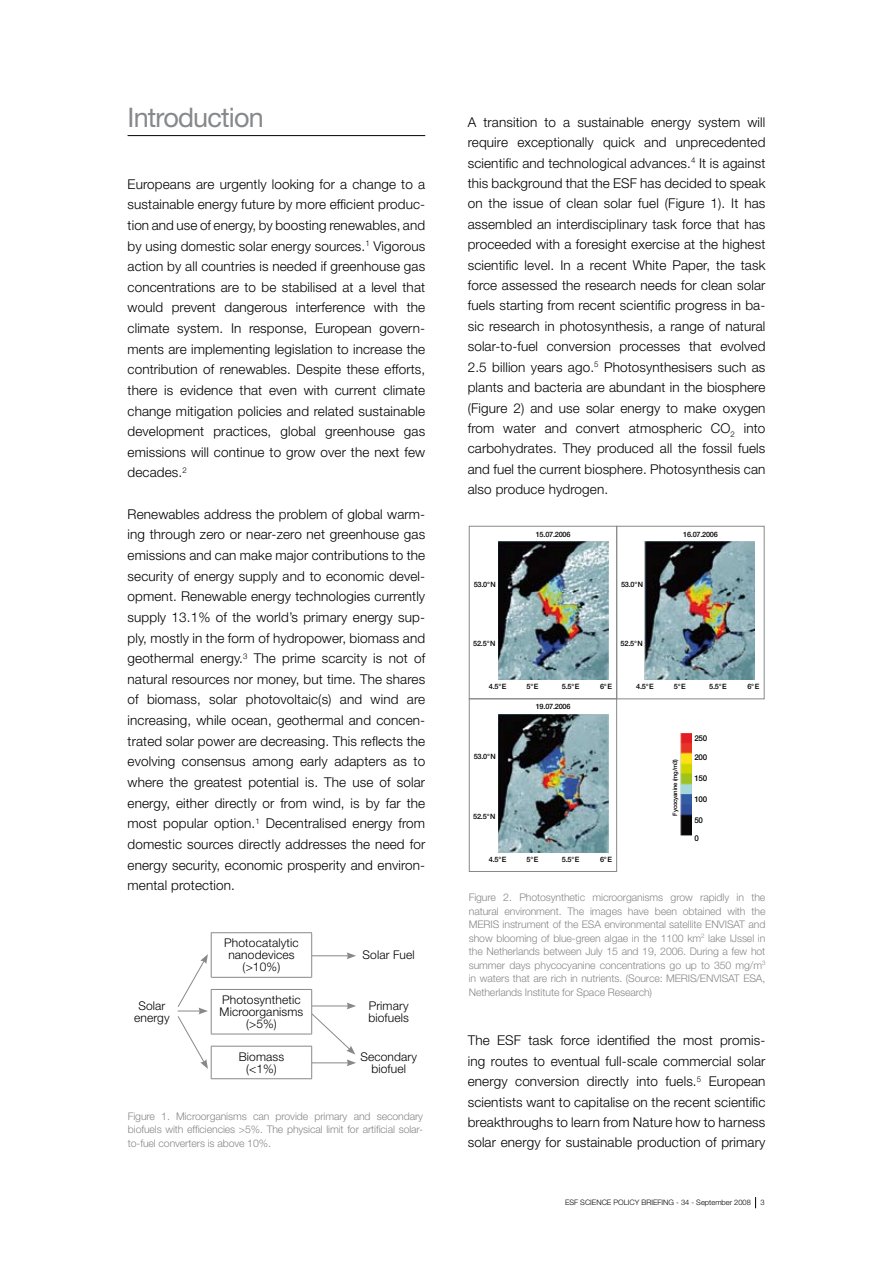
<style>
.page{position:relative;width:893px;height:1263px;background:#fff}
.page>*{position:absolute;margin:0;border:0;box-sizing:border-box;transform-origin:0 0}
.t1{font:27px "Helvetica Neue LT Std";letter-spacing:-.03em;color:#87888a}
.t2{font:300 13.5px/20.7px "Helvetica Neue LT Std";letter-spacing:.01em;color:#000;text-align:justify}
.t3{font:300 12px/12px "Helvetica Neue LT Std";letter-spacing:.01em;color:#000;text-align:center}
.t4{font:300 10.5px/13.5px "Helvetica Neue LT Std";letter-spacing:-.01em;color:#87888a;text-align:justify}
.t5{font:500 7.95px "Helvetica Neue LT Std";letter-spacing:-.03em;color:#000}
.t6{font:300 7.5px "Helvetica Neue LT Std";color:#000}
.t7{font:500 7.35px "Helvetica Neue LT Std";letter-spacing:-.03em;color:#000}
.t8{font:500 6px "Helvetica Neue LT Std";letter-spacing:-.03em;color:#000}
</style>
<div class="page">
<hr style="left:128px;top:135px;width:297px;height:1px;background:#000">
<hr style="left:211px;top:932px;width:101px;height:1px;background:#87888a">
<hr style="left:211px;top:933px;width:1px;height:44px;background:#87888a">
<hr style="left:311px;top:933px;width:1px;height:44px;background:#87888a">
<hr style="left:211px;top:977px;width:101px;height:1px;background:#87888a">
<hr style="left:211px;top:989px;width:101px;height:1px;background:#87888a">
<hr style="left:311px;top:990px;width:1px;height:44px;background:#87888a">
<hr style="left:211px;top:1034px;width:101px;height:1px;background:#87888a">
<hr style="left:211px;top:1046px;width:101px;height:1px;background:#87888a">
<hr style="left:211px;top:1046px;width:1px;height:32px;background:#87888a">
<hr style="left:311px;top:1046px;width:1px;height:32px;background:#87888a">
<hr style="left:211px;top:1078px;width:101px;height:1px;background:#87888a">
<hr style="left:312px;top:955px;width:37px;height:1px;background:#87888a">
<svg style="left:347px;top:952px;width:9px;height:7px"></svg>
<svg style="left:311px;top:1002px;width:45px;height:64px"></svg>
<svg style="left:177px;top:954px;width:35px;height:115px"></svg>
<img style="left:498px;top:542px;width:110px;height:138px">
<img style="left:680px;top:733px;width:12px;height:103px">
<div style="left:469px;top:698px;width:148px;height:174px;border:1px solid #87888a"></div>
<div style="left:469px;top:526px;width:148px;height:173px;border:1px solid #87888a"></div>
<div style="left:616px;top:526px;width:148px;height:173px;border:1px solid #87888a"></div>
<img style="left:498px;top:715px;width:110px;height:138px">
<img style="left:645px;top:542px;width:109px;height:138px">
<h1 class="t1" style="left:128px;top:101px;width:138px">Introduction</h1>
<p class="t2" style="left:128px;top:173px;width:299px">Europeans are urgently looking for a change to a sustainable energy future by more efficient produc&shy;tion and use of energy, by boosting renewables, and by using domestic solar energy sources.<sup>1</sup> Vigorous action by all countries is needed if greenhouse gas concentrations are to be stabilised at a level that would prevent dangerous interference with the climate system. In response, European govern&shy;ments are implementing legislation to increase the contribution of renewables. Despite these efforts, there is evidence that even with current climate change mitigation policies and related sustainable development practices, global greenhouse gas emissions will continue to grow over the next few decades.<sup>2</sup></p>
<p class="t2" style="left:128px;top:503px;width:299px">Renewables address the problem of global warm&shy;ing through zero or near-zero net greenhouse gas emissions and can make major contributions to the security of energy supply and to economic devel&shy;opment. Renewable energy technologies currently supply 13.1% of the world’s primary energy sup&shy;ply, mostly in the form of hydropower, biomass and geothermal energy.<sup>3</sup> The prime scarcity is not of natural resources nor money, but time. The shares of biomass, solar photovoltaic(s) and wind are increasing, while ocean, geothermal and concen&shy;trated solar power are decreasing. This reflects the evolving consensus among early adapters as to where the greatest potential is. The use of solar energy, either directly or from wind, is by far the most popular option.<sup>1</sup> Decentralised energy from domestic sources directly addresses the need for energy security, economic prosperity and environ&shy;mental protection.</p>
<p class="t3" style="left:224px;top:937px;width:76px">Photocatalytic nanodevices (&gt;10%)</p>
<p class="t3" style="left:363px;top:949px;width:54px">Solar Fuel</p>
<p class="t3" style="left:134px;top:999px;width:37px">Solar energy</p>
<p class="t3" style="left:220px;top:993px;width:85px">Photosynthetic<br>Microorganisms (&gt;5%)</p>
<p class="t3" style="left:368px;top:999px;width:42px;text-align:left">Primary biofuels</p>
<p class="t3" style="left:239px;top:1050px;width:47px">Biomass (&lt;1%)</p>
<p class="t3" style="left:360px;top:1050px;width:58px">Secondary biofuel</p>
<p class="t4" style="left:128px;top:1109px;width:297px">Figure 1. Microorganisms can provide primary and secondary biofuels with efficiencies &gt;5%. The physical limit for artificial solar&shy;to-fuel converters is above 10%.</p>
<p class="t2" style="left:468px;top:111px;width:299px">A transition to a sustainable energy system will require exceptionally quick and unprecedented scientific and technological advances.<sup>4</sup> It is against this background that the ESF has decided to speak on the issue of clean solar fuel (Figure 1). It has assembled an interdisciplinary task force that has proceeded with a foresight exercise at the highest scientific level. In a recent White Paper, the task force assessed the research needs for clean solar fuels starting from recent scientific progress in ba&shy;sic research in photosynthesis, a range of natural solar-to-fuel conversion processes that evolved 2.5 billion years ago.<sup>5</sup> Photosynthesisers such as plants and bacteria are abundant in the biosphere (Figure 2) and use solar energy to make oxygen from water and convert atmospheric CO<sub>2</sub> into carbohydrates. They produced all the fossil fuels and fuel the current biosphere. Photosynthesis can also produce hydrogen.</p>
<p class="t7" style="left:474px;top:579px;width:24px">53.0°N</p>
<p class="t7" style="left:536px;top:530px;width:36px">15.07.2006</p>
<p class="t7" style="left:621px;top:579px;width:24px">53.0°N</p>
<p class="t7" style="left:683px;top:530px;width:36px">16.07.2006</p>
<p class="t7" style="left:473px;top:639px;width:24px">52.5°N</p>
<p class="t7" style="left:621px;top:639px;width:24px">52.5°N</p>
<p class="t7" style="left:489px;top:682px;width:19px">4.5°E</p>
<p class="t7" style="left:527px;top:682px;width:13px">5°E</p>
<p class="t7" style="left:562px;top:682px;width:19px">5.5°E</p>
<p class="t7" style="left:600px;top:682px;width:13px">6°E</p>
<p class="t7" style="left:474px;top:752px;width:24px">53.0°N</p>
<p class="t7" style="left:473px;top:812px;width:24px">52.5°N</p>
<p class="t7" style="left:536px;top:702px;width:36px">19.07.2006</p>
<p class="t7" style="left:489px;top:855px;width:19px">4.5°E</p>
<p class="t7" style="left:527px;top:855px;width:13px">5°E</p>
<p class="t7" style="left:562px;top:855px;width:19px">5.5°E</p>
<p class="t7" style="left:600px;top:855px;width:13px">6°E</p>
<p class="t7" style="left:636px;top:682px;width:19px">4.5°E</p>
<p class="t7" style="left:674px;top:682px;width:13px">5°E</p>
<p class="t7" style="left:709px;top:682px;width:19px">5.5°E</p>
<p class="t7" style="left:747px;top:682px;width:13px">6°E</p>
<p class="t8" style="left:671px;top:816px;width:58px;rotate:-90deg">Fycocyanine (mg/m3)</p>
<p class="t5" style="left:694px;top:733px;width:14px">250</p>
<p class="t5" style="left:694px;top:753px;width:14px">200</p>
<p class="t5" style="left:694px;top:774px;width:14px">150</p>
<p class="t5" style="left:694px;top:795px;width:14px">100</p>
<p class="t5" style="left:694px;top:815px;width:10px">50</p>
<p class="t5" style="left:694px;top:834px;width:6px">0</p>
<p class="t4" style="left:469px;top:890px;width:298px">Figure 2. Photosynthetic microorganisms grow rapidly in the natural environment. The images have been obtained with the MERIS instrument of the ESA environmental satellite ENVISAT and show blooming of blue-green algae in the 1100 km<sup>2</sup> lake IJssel in the Netherlands between July 15 and 19, 2006. During a few hot summer days phycocyanine concentrations go up to 350 mg/m<sup>3 </sup>in waters that are rich in nutrients. (Source: MERIS/ENVISAT ESA, Netherlands Institute for Space Research)</p>
<p class="t2" style="left:468px;top:1030px;width:299px">The ESF task force identified the most promis&shy;ing routes to eventual full-scale commercial solar energy conversion directly into fuels.<sup>5</sup> European scientists want to capitalise on the recent scientific breakthroughs to learn from Nature how to harness solar energy for sustainable production of primary</p>
<p class="t6" style="left:565px;top:1197px;width:187px">ESF SCIENCE POLICY BRIEFING - 34 - September 2008</p>
<p class="t6" style="left:760px;top:1197px;width:6px">3</p>
</div>
